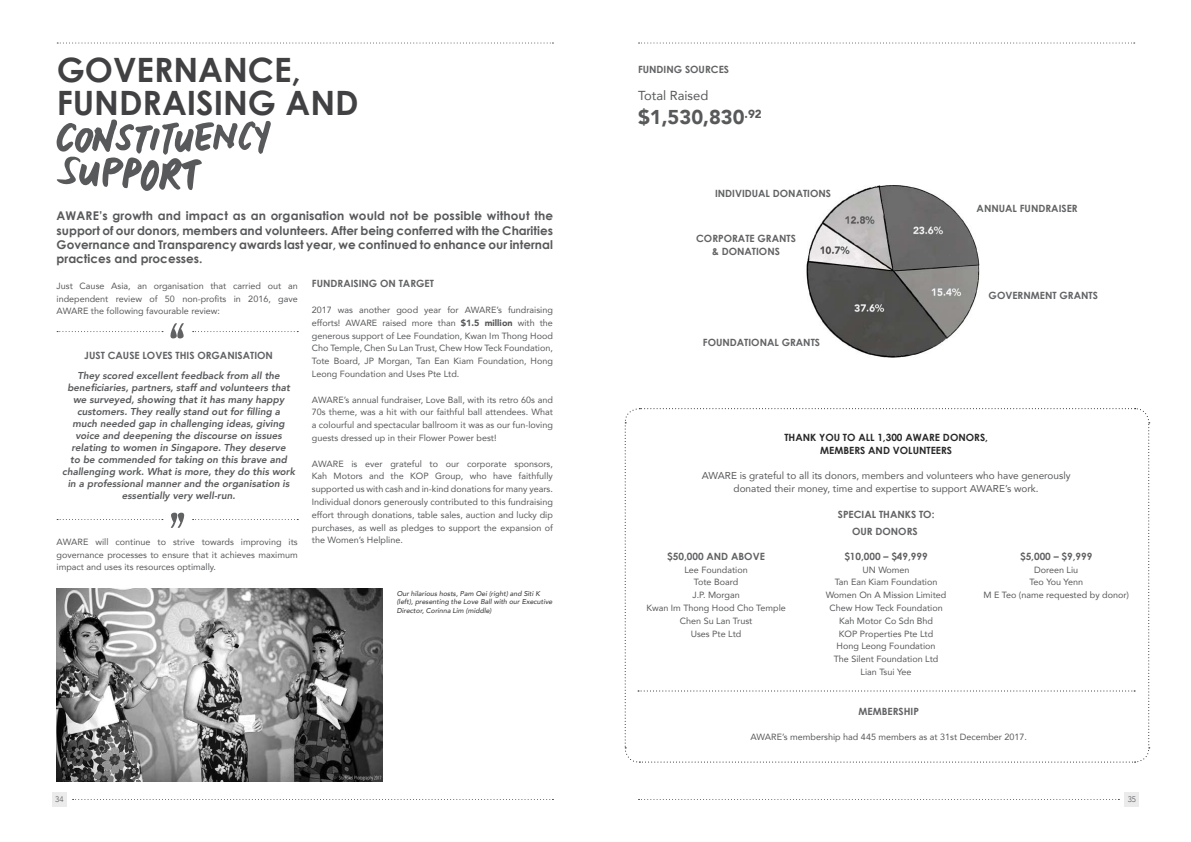
<style>
.page{position:relative;width:1191px;height:842px;background:#fff}
.page>*{position:absolute;margin:0;border:0;box-sizing:border-box;transform-origin:0 0}
.t1{font:700 33.5px/33.1px "Century Gothic";color:#414042}
.t2{font:900 20px "Avenir";color:#58595b}
.t3{font:13px "Avenir";color:#58595b}
.t4{font:700 12px/14.4px "Century Gothic";color:#58595b;text-align:justify}
.t5{font:italic 800 10px/12px "Avenir";color:#58595b;text-align:center}
.t6{font:700 10px/13px "Century Gothic";color:#616264;text-align:right}
.t7{font:10px/12.8px "Avenir";color:#58595b;text-align:center}
.t8{font:700 10px "Century Gothic";color:#292829}
.t9{font:9px/12.8px "Avenir";color:#58595b;text-align:justify}
.t10{font:300 8px "Avenir";color:#58595b}
.t11{font:italic 500 7px/8.4px "Avenir";color:#414042}
.s1{font-weight:900}
</style>
<div class="page">
<div style="left:1124px;top:792px;width:15px;height:15px;background:#ebebec"></div>
<div style="left:52px;top:792px;width:15px;height:15px;background:#ebebec"></div>
<svg style="left:638px;top:43px;width:496px;height:1px"></svg>
<svg style="left:57px;top:43px;width:496px;height:1px"></svg>
<svg style="left:638px;top:799px;width:481px;height:1px"></svg>
<svg style="left:73px;top:799px;width:480px;height:1px"></svg>
<img style="left:56px;top:589px;width:327px;height:192px">
<svg style="left:57px;top:519px;width:106px;height:1px"></svg>
<svg style="left:193px;top:519px;width:105px;height:1px"></svg>
<svg style="left:170px;top:512px;width:15px;height:16px"></svg>
<svg style="left:193px;top:331px;width:105px;height:1px"></svg>
<svg style="left:57px;top:331px;width:106px;height:1px"></svg>
<svg style="left:170px;top:323px;width:14px;height:16px"></svg>
<img style="left:806px;top:185px;width:174px;height:173px">
<svg style="left:624px;top:408px;width:525px;height:355px"></svg>
<svg style="left:57px;top:119px;width:214px;height:72px"></svg>
<h1 class="t1" style="left:57px;top:52px;width:141px">GOVERNANCE</h1>
<h1 class="t1" style="left:57px;top:52px;width:303px;text-indent:235px">,<br>FUNDRAISING AN D</h1>
<p class="t4" style="left:57px;top:208px;width:498px">AWARE’S GROWTH AND IMPACT AS AN ORGANISATION WOULD NOT BE POSSIBLE WITHOUT THE SUPPORT OF OUR DONORS, MEMBERS AND VOLUNTEERS. AFTER BEING CONFERRED WITH THE CHARITIES GOVERNANCE AND TRANSPARENCY AWARDS LAST YEAR, WE CONTINUED TO ENHANCE OUR INTERNAL PRACTICES AND PROCESSES.</p>
<p class="t9" style="left:57px;top:279px;width:243px">Just Cause Asia, an organisation that carried out an independent review of 50 non-profits in 2016, gave AWARE the following favourable review:</p>
<p class="t6" style="left:84px;top:348px;width:182px">JUST CAUSE LOVES THIS O RGAN ISATION</p>
<p class="t5" style="left:62px;top:370px;width:234px">They scored excellent feedback from all the beneficiaries, partners, staff and volunteers that we surveyed, showing that it has many happy customers. They really stand out for filling a<br>much needed gap in challenging ideas, giving voice and deepening the discourse on issues relating to women in Singapore. They deserve<br>to be commended for taking on this brave and challenging work. What is more, they do this work in a professional manner and the organisation is essentially very well-run.</p>
<p class="t9" style="left:57px;top:535px;width:243px">AWARE will continue to strive towards improving its governance processes to ensure that it achieves maximum impact and uses its resources optimally.</p>
<p class="t6" style="left:312px;top:277px;width:118px">FUN DRAISING ON TARGET</p>
<p class="t9" style="left:312px;top:303px;width:242px">2017 was another good year for AWARE’s fundraising efforts! AWARE raised more than <span class="s1">$1.5 million</span> with the generous support of Lee Foundation, Kwan Im Thong Hood Cho Temple, Chen Su Lan Trust, Chew How Teck Foundation, Tote Board, JP Morgan, Tan Ean Kiam Foundation, Hong Leong Foundation and Uses Pte Ltd.</p>
<p class="t9" style="left:312px;top:393px;width:242px">AWARE’s annual fundraiser, Love Ball, with its retro 60s and 70s theme, was a hit with our faithful ball attendees. What a colourful and spectacular ballroom it was as our fun-loving guests dressed up in their Flower Power best!</p>
<p class="t9" style="left:312px;top:457px;width:242px">AWARE is ever grateful to our corporate sponsors, Kah Motors and the KOP Group, who have faithfully supported us with cash and in-kind donations for many years.<br>Individual donors generously contributed to this fundraising effort through donations, table sales, auction and lucky dip purchases, as well as pledges to support the expansion of the Women’s Helpline.</p>
<p class="t11" style="left:397px;top:589px;width:157px">Our hilarious hosts, Pam Oei (right) and Siti K (left), presenting the Love Ball with our Executive<br>Director, Corinna Lim (middle)</p>
<p class="t6" style="left:638px;top:62px;width:80px">FUN DING SOURCES</p>
<h3 class="t3" style="left:638px;top:85px;width:72px">Total Raised</h3>
<h2 class="t2" style="left:638px;top:100px;width:125px">$1,530,830<sup>.92</sup></h2>
<p class="t6" style="left:715px;top:186px;width:66px">IN DIVIDUAL DONAT</p>
<p class="t6" style="left:807px;top:186px;width:11px">IONS</p>
<p class="t6" style="left:696px;top:232px;width:49px">CORPORATE</p>
<p class="t6" style="left:712px;top:232px;width:69px">GRANTS<br>&amp; DONATIONS</p>
<p class="t6" style="left:703px;top:336px;width:57px">FOUNDATIONAL</p>
<p class="t6" style="left:781px;top:336px;width:22px">GRANTS</p>
<p class="t6" style="left:976px;top:202px;width:102px">ANN UAL FUNDRAISER</p>
<p class="t6" style="left:988px;top:289px;width:58px">GOVERNMENT</p>
<p class="t6" style="left:1059px;top:289px;width:22px">GRANTS</p>
<p class="t8" style="left:784px;top:431px;width:12px">THAN</p>
<p class="t8" style="left:810px;top:431px;width:17px">K YOU</p>
<p class="t8" style="left:843px;top:431px;width:115px">TO ALL 1,300 AWARE DONORS</p>
<p class="t8" style="left:985px;top:431px;width:4px">,</p>
<p class="t8" style="left:820px;top:444px;width:81px">MEMBERS AN D VOL</p>
<p class="t8" style="left:912px;top:444px;width:13px">UNTEE</p>
<p class="t8" style="left:941px;top:444px;width:12px">RS</p>
<p class="t7" style="left:701px;top:469px;width:370px">AWARE is grateful to all its donors, members and volunteers who have generously donated their money, time and expertise to support AWARE’s work.</p>
<p class="t6" style="left:838px;top:508px;width:49px">SPECIAL THAN</p>
<p class="t6" style="left:905px;top:508px;width:31px">KSTO:</p>
<p class="t6" style="left:667px;top:549px;width:48px">$50,000 AND</p>
<p class="t6" style="left:731px;top:549px;width:8px">ABO</p>
<p class="t6" style="left:752px;top:549px;width:12px">VE</p>
<p class="t9" style="left:646px;top:563px;width:141px;text-align:center">Lee Foundation<br>Tote Board<br>J.P. Morgan<br>Kwan Im Thong Hood Cho Temple<br>Chen Su Lan Trust<br>Uses Pte Ltd</p>
<p class="t6" style="left:852px;top:525px;width:32px">OUR DONO</p>
<p class="t6" style="left:906px;top:525px;width:12px">RS</p>
<p class="t6" style="left:844px;top:549px;width:85px">$10,000 – $49,999</p>
<p class="t9" style="left:825px;top:563px;width:122px;text-align:center">UN Women<br>Tan Ean Kiam Foundation<br>Women On A Mission Limited<br>Chew How Teck Foundation<br>Kah Motor Co Sdn Bhd<br>KOP Properties Pte Ltd<br>Hong Leong Foundation<br>The Silent Foundation Ltd<br>Lian Tsui Yee</p>
<p class="t6" style="left:1020px;top:549px;width:74px">$5,000 – $9,999</p>
<p class="t9" style="left:983px;top:563px;width:147px;text-align:center">Doreen Liu<br>Teo You Yenn<br>M E Teo (name requested by donor)</p>
<p class="t6" style="left:858px;top:704px;width:61px">MEMBERSHIP</p>
<p class="t9" style="left:750px;top:731px;width:278px">AWARE’s membership had 445 members as at 31st December 2017.</p>
<p class="t10" style="left:55px;top:795px;width:10px">34</p>
<p class="t10" style="left:1127px;top:795px;width:10px">35</p>
</div>
